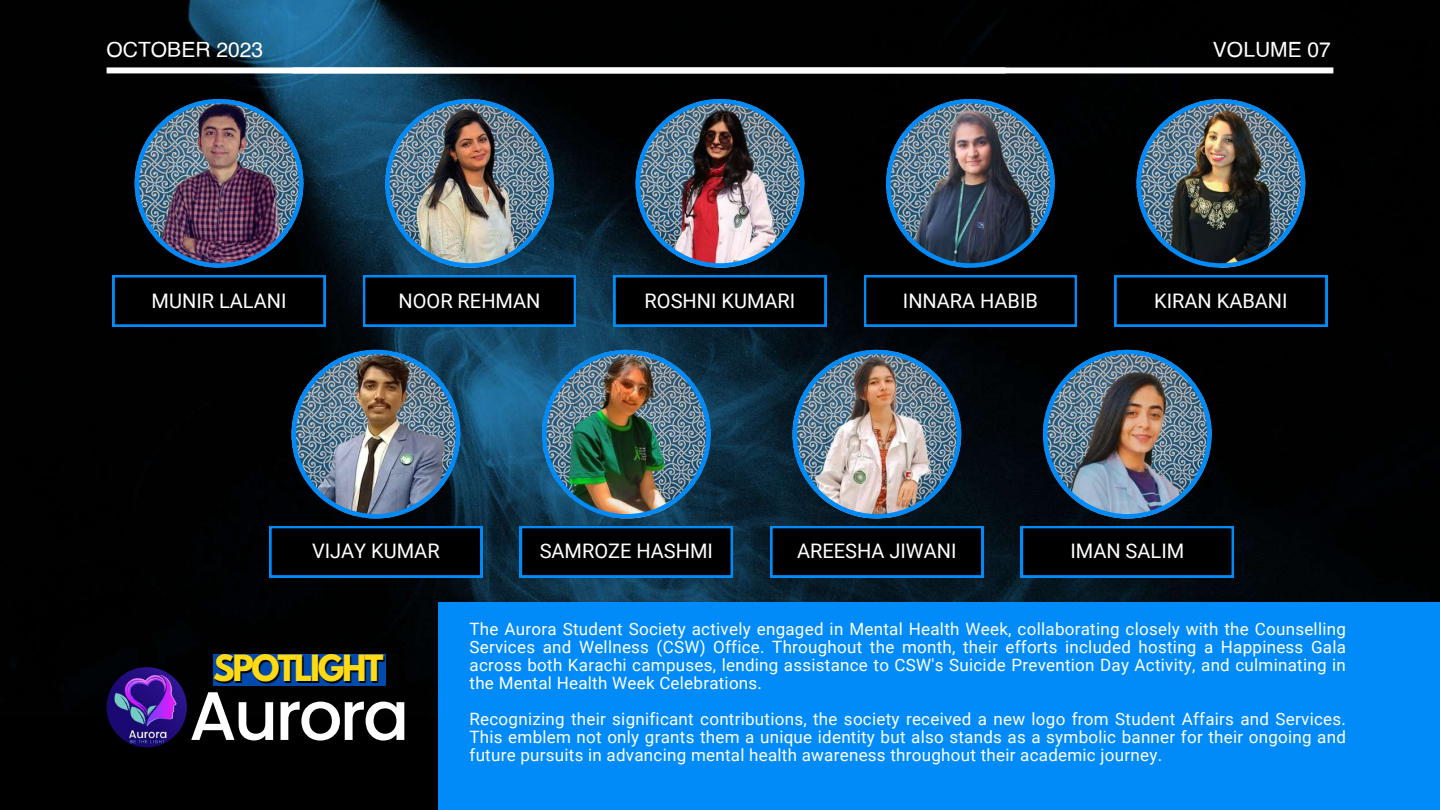
<style>
.page{position:relative;width:1440px;height:810px;background:#fff}
.page>*{position:absolute;margin:0;border:0;box-sizing:border-box;transform-origin:0 0}
.t1{font:500 68.5px "Poppins";letter-spacing:-.04em;color:#fff}
.t2{font:700 32.1px "League Spartan";letter-spacing:-.07em;color:#ffdb15}
.t3{font:21px "Helvetica";color:#fff}
.t4{font:20px "Roboto";color:#fff}
.t5{font:17px/18px "Roboto";letter-spacing:.015em;color:#fff;text-align:justify}
</style>
<div class="page">
<img style="left:0;top:0;width:1440px;height:718px">
<div style="left:107px;top:67px;width:899px;height:6px;background:#fff"></div>
<div style="left:293px;top:67px;width:1040px;height:6px;background:#fff"></div>
<div style="left:0;top:718px;width:464px;height:92px;background:#000"></div>
<svg style="left:1021px;top:526px;width:213px;height:51px;background:#000e19"></svg>
<img style="left:1043px;top:350px;width:169px;height:169px">
<svg style="left:520px;top:526px;width:213px;height:51px;background:#000e19"></svg>
<img style="left:542px;top:350px;width:169px;height:169px">
<svg style="left:770px;top:526px;width:213px;height:51px;background:#000e19"></svg>
<img style="left:792px;top:350px;width:169px;height:169px">
<svg style="left:269px;top:526px;width:213px;height:51px;background:#000e19"></svg>
<img style="left:291px;top:350px;width:169px;height:169px">
<svg style="left:363px;top:275px;width:213px;height:51px;background:#000e19"></svg>
<img style="left:385px;top:99px;width:169px;height:169px">
<svg style="left:864px;top:275px;width:213px;height:51px;background:#000e19"></svg>
<img style="left:886px;top:99px;width:169px;height:169px">
<svg style="left:614px;top:275px;width:212px;height:51px;background:#000d18"></svg>
<img style="left:636px;top:99px;width:168px;height:169px">
<svg style="left:1115px;top:275px;width:212px;height:51px;background:#000d18"></svg>
<img style="left:1137px;top:99px;width:168px;height:169px">
<svg style="left:113px;top:275px;width:212px;height:51px;background:#000d18"></svg>
<img style="left:135px;top:99px;width:168px;height:169px">
<div style="left:438px;top:603px;width:1002px;height:207px;background:#008bf8"></div>
<div style="left:213px;top:654px;width:172px;height:31px;background:#004aad"></div>
<img style="left:107px;top:667px;width:80px;height:80px;border-radius:50%">
<p class="t3" style="left:107px;top:41px;width:158px">OCTOBER 2023</p>
<p class="t3" style="left:1213px;top:41px;width:120px">VOLUME 07</p>
<p class="t4" style="left:152px;top:289px;width:136px">MUNIR LALANI</p>
<p class="t4" style="left:399px;top:289px;width:143px">NOOR REHMAN</p>
<p class="t4" style="left:645px;top:289px;width:152px">ROSHNI KUMARI</p>
<p class="t4" style="left:903px;top:289px;width:137px">INNARA HABIB</p>
<p class="t4" style="left:1154px;top:289px;width:135px">KIRAN KABANI</p>
<p class="t4" style="left:312px;top:540px;width:129px">VIJAY KUMAR</p>
<p class="t4" style="left:540px;top:540px;width:175px">SAMROZE HASHMI</p>
<p class="t4" style="left:797px;top:540px;width:161px">AREESHA JIWANI</p>
<p class="t4" style="left:1070px;top:540px;width:115px">IMAN SALIM</p>
<h2 class="t2" style="left:213px;top:653px;width:172px">SPOTLIGHT</h2>
<h1 class="t1" style="left:189px;top:668px;width:222px">Aurora</h1>
<p class="t5" style="left:470px;top:620px;width:878px">The Aurora Student Society actively engaged in Mental Health Week, collaborating closely with the Counselling Services and Wellness (CSW) Office. Throughout the month, their efforts included hosting a Happiness Gala across both Karachi campuses, lending assistance to CSW's Suicide Prevention Day Activity, and culminating in the Mental Health Week Celebrations.</p>
<p class="t5" style="left:470px;top:710px;width:878px">Recognizing their significant contributions, the society received a new logo from Student Affairs and Services.<br>This emblem not only grants them a unique identity but also stands as a symbolic banner for their ongoing and future pursuits in advancing mental health awareness throughout their academic journey.</p>
</div>
